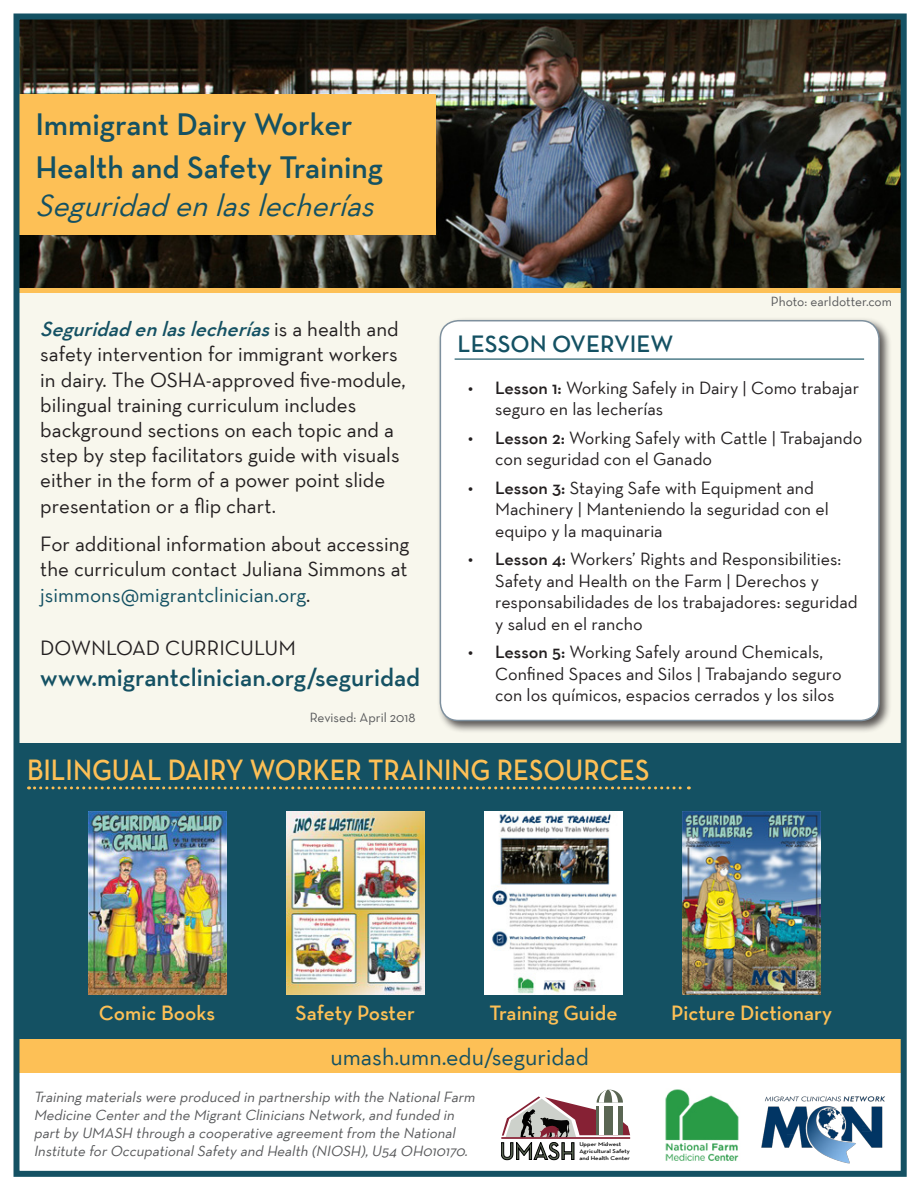
<style>
.page{position:relative;width:918px;height:1188px;background:#fff}
.page>*{position:absolute;margin:0;border:0;box-sizing:border-box;transform-origin:0 0}
.t1{font:600 31.5px/43.2px "Neutra Text";color:#145163}
.t2{font:italic 31.5px "Neutra Text";color:#145163}
.t3{font:600 29.7px "Neutra Text";color:#fdc056;scale:.91 1}
.t4{font:600 25.5px "Neutra Text";color:#145163}
.t5{font:24px "Neutra Text";color:#145163}
.t6{font:600 24px "Neutra Text";color:#145163}
.t7{font:21px/25.2px "Neutra Text";color:#231f20}
.t8{font:600 21px "Neutra Text";color:#fdc056}
.t9{font:18px/21.6px "Neutra Text";color:#231f20}
.t10{font:italic 15px/18px "Neutra Text";color:#57585a}
.t11{font:13.5px "Neutra Text";color:#57585a}
.t12{font:600 5.55px/6.8px "Neutra Text";color:#000;scale:1.15 1}
.s1{font-weight:600;font-style:italic;color:#145163}
.s2{color:#145163}
.s3{font-weight:600}
</style>
<div class="page">
<div style="left:19px;top:742px;width:886px;height:326px;background:#145163"></div>
<svg style="left:501px;top:1089px;width:129px;height:71px"></svg>
<hr style="left:501px;top:1137px;width:129px;height:2px;background:#862134">
<div style="left:19px;top:294px;width:882px;height:449px;background:#f8f7ed"></div>
<svg style="left:28px;top:786px;width:661px;height:3px"></svg>
<img style="left:761px;top:1096px;width:124px;height:68px">
<div style="left:437px;top:317px;width:455px;height:417px;background:#231f20;opacity:.75"></div>
<div style="left:440px;top:321px;width:439px;height:400px;background:#fff;border-radius:18px"></div>
<hr style="left:455px;top:359px;width:409px;height:1px;background:#145163">
<div style="left:440px;top:320px;width:440px;height:401px;border:2px solid #7e909e;border-radius:18px"></div>
<div style="left:14px;top:285px;width:889px;height:8px;background:#fdc056"></div>
<img style="left:21px;top:21px;width:879px;height:267px">
<div style="left:15px;top:94px;width:420px;height:141px;background:#fdc056"></div>
<img style="left:88px;top:811px;width:138px;height:184px">
<img style="left:286px;top:811px;width:138px;height:184px">
<img style="left:484px;top:811px;width:138px;height:184px">
<img style="left:683px;top:811px;width:138px;height:184px">
<div style="left:19px;top:1040px;width:882px;height:33px;background:#fdc056"></div>
<div style="left:14px;top:14px;width:893px;height:1163px;border:6px solid #145163"></div>
<img style="left:665px;top:1089px;width:74px;height:72px">
<p class="t1" style="left:35px;top:102px;width:349px">Immigrant Dairy Worker<br>Health and Safety Training</p>
<p class="t2" style="left:35px;top:186px;width:350px">Seguridadenlaslecherías</p>
<p class="t7" style="left:40px;top:316px;width:367px"><span class="s1">Seguridadenlaslecherías</span>i s a h e a l t h a n d safety intervention for immigrant workers in dairy. The OSHA-approved five-module, bilingual training curriculum includes background sections on each topic and a step by step facilitators guide with visuals either in the form of a power point slide presentation or a flip chart.</p>
<p class="t7" style="left:40px;top:531px;width:371px;text-align:justify">For additional information about accessing the curriculum contact Juliana Simmons at <span class="s2">jsimmons@migrantclinician.org</span>.</p>
<p class="t7" style="left:40px;top:635px;width:257px">DOWNLOAD CURRICULUM</p>
<p class="t4" style="left:40px;top:661px;width:382px">www.migrantclinician.org/seguridad</p>
<p class="t11" style="left:310px;top:709px;width:107px">Revised: April 2018</p>
<p class="t11" style="left:771px;top:293px;width:123px">Photo: earldotter.com</p>
<p class="t6" style="left:458px;top:329px;width:217px">LESSON OVERVIEW</p>
<p class="t9" style="left:495px;top:376px;width:366px;text-indent:-27px"><span class="s3">• Lesson 1:</span> Working Safely in Dairy | Como trabajar seguro en las lecherías</p>
<p class="t9" style="left:495px;top:426px;width:369px;text-indent:-27px"><span class="s3">• Lesson 2:</span> Working Safely with Cattle | Trabajando con seguridad con el Ganado</p>
<p class="t9" style="left:495px;top:476px;width:335px;text-indent:-27px"><span class="s3">• Lesson 3:</span> Staying Safe with Equipment and<br>Machinery | Manteniendo la seguridad con el equipo y la maquinaria</p>
<p class="t9" style="left:495px;top:548px;width:364px;text-indent:-27px"><span class="s3">• Lesson 4:</span> Workers’ Rights and Responsibilities:<br>Safety and Health on the Farm | Derechos y responsabilidades de los trabajadores: seguridad y salud en el rancho</p>
<p class="t9" style="left:495px;top:641px;width:348px;text-indent:-27px"><span class="s3">• Lesson 5:</span> Working Safely around Chemicals,<br>Confined Spaces and Silos | Trabajando seguro con los químicos, espacios cerrados y los silos</p>
<p class="t3" style="left:27px;top:751px;width:686px">BILINGUAL DAIRY WORKER TRAINING RESOURCES</p>
<p class="t8" style="left:99px;top:1000px;width:118px">Comic Books</p>
<p class="t8" style="left:296px;top:1000px;width:121px">Safety Poster</p>
<p class="t8" style="left:490px;top:1000px;width:129px">Training Guide</p>
<p class="t8" style="left:671px;top:1000px;width:162px">Picture Dictionary</p>
<p class="t5" style="left:330px;top:1042px;width:260px">umash.umn.edu/seguridad</p>
<p class="t10" style="left:34px;top:1087px;width:446px">Training materials were produced in partnership with the NationalFarm Medicine Centerand the MigrantClinicians Network,and funded in partby UMASH through a cooperative agreementfrom the National Institute forOccupationalSafety and Health (NIOSH),U54 OH010170.</p>
<p class="t12" style="left:579px;top:1141px;width:46px">Upper Midwest<br>Agricultural Safety and Health Center</p>
</div>
